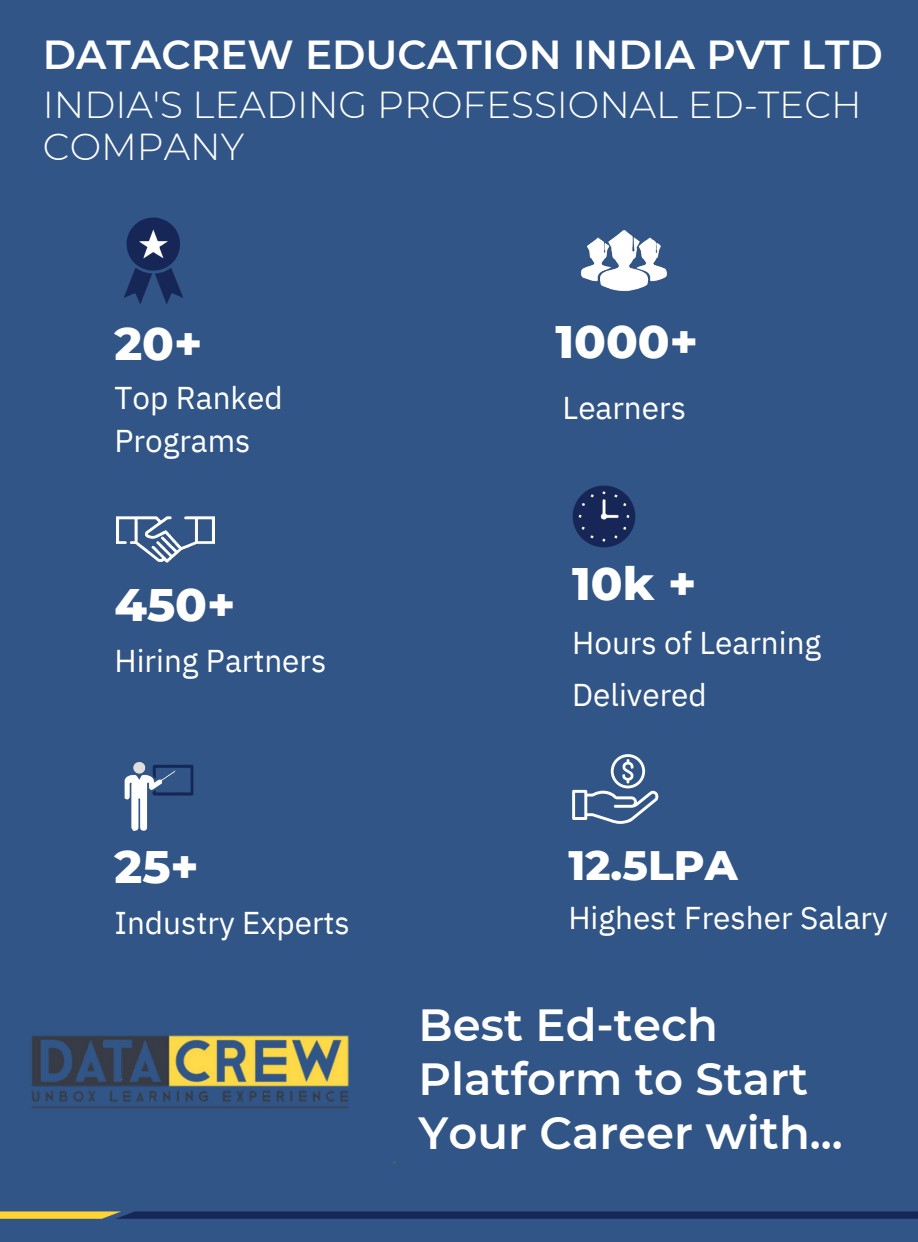
<style>
.page{position:relative;width:918px;height:1242px;background:#305586}
.page>*{position:absolute;margin:0;border:0;box-sizing:border-box;transform-origin:0 0}
.t1{font:800 46.5px "Montserrat";color:#fff}
.t2{font:600 45px/54px "Montserrat";color:#fff}
.t3{font:800 42px "Montserrat";color:#fff}
.t4{font:600 40.5px "Montserrat";color:#fff}
.t5{font:300 37.5px/42.8px "Montserrat";color:#fff}
.t6{font:31.5px/42.8px "IBM Plex Sans";color:#fff}
.t7{font:italic 8.7px "Open Sans";color:#606261}
</style>
<div class="page">
<img style="left:117px;top:516px;width:97px;height:46px">
<img style="left:124px;top:762px;width:70px;height:69px">
<img style="left:124px;top:217px;width:59px;height:87px">
<svg style="left:0;top:1211px;width:918px;height:8px;background:#323d57"></svg>
<svg style="left:572px;top:754px;width:87px;height:70px"></svg>
<img style="left:572px;top:485px;width:64px;height:63px">
<img style="left:580px;top:230px;width:87px;height:62px">
<img style="left:31px;top:1035px;width:318px;height:74px">
<p class="t4" style="left:43px;top:30px;width:842px">DATACREW EDUCATION INDIA PVT LTD</p>
<p class="t5" style="left:43px;top:83px;width:820px">INDIA'S LEADING PROFESSIONAL ED-TECH<br>COMPANY</p>
<p class="t1" style="left:114px;top:315px;width:90px">20+</p>
<p class="t6" style="left:114px;top:376px;width:170px">Top Ranked<br>Programs</p>
<p class="t1" style="left:114px;top:576px;width:123px">450+</p>
<p class="t6" style="left:114px;top:639px;width:214px">Hiring Partners</p>
<p class="t1" style="left:555px;top:313px;width:144px">1000+</p>
<h1 class="t6" style="left:563px;top:386px;width:125px">Learners</h1>
<p class="t1" style="left:572px;top:555px;width:126px">10k +</p>
<p class="t6" style="left:572px;top:616px;width:251px;line-height:51.8px">Hours of Learning<br>Delivered</p>
<p class="t1" style="left:114px;top:838px;width:86px">25+</p>
<h2 class="t6" style="left:114px;top:901px;width:237px">Industry Experts</h2>
<p class="t3" style="left:568px;top:839px;width:171px">12.5LPA</p>
<p class="t6" style="left:568px;top:896px;width:321px">Highest Fresher Salary</p>
<h2 class="t7" style="left:391px;top:1158px;width:6px">*</h2>
<p class="t2" style="left:419px;top:998px;width:426px">Best Ed-tech<br>Platform to Start<br>Your Career with...</p>
</div>
